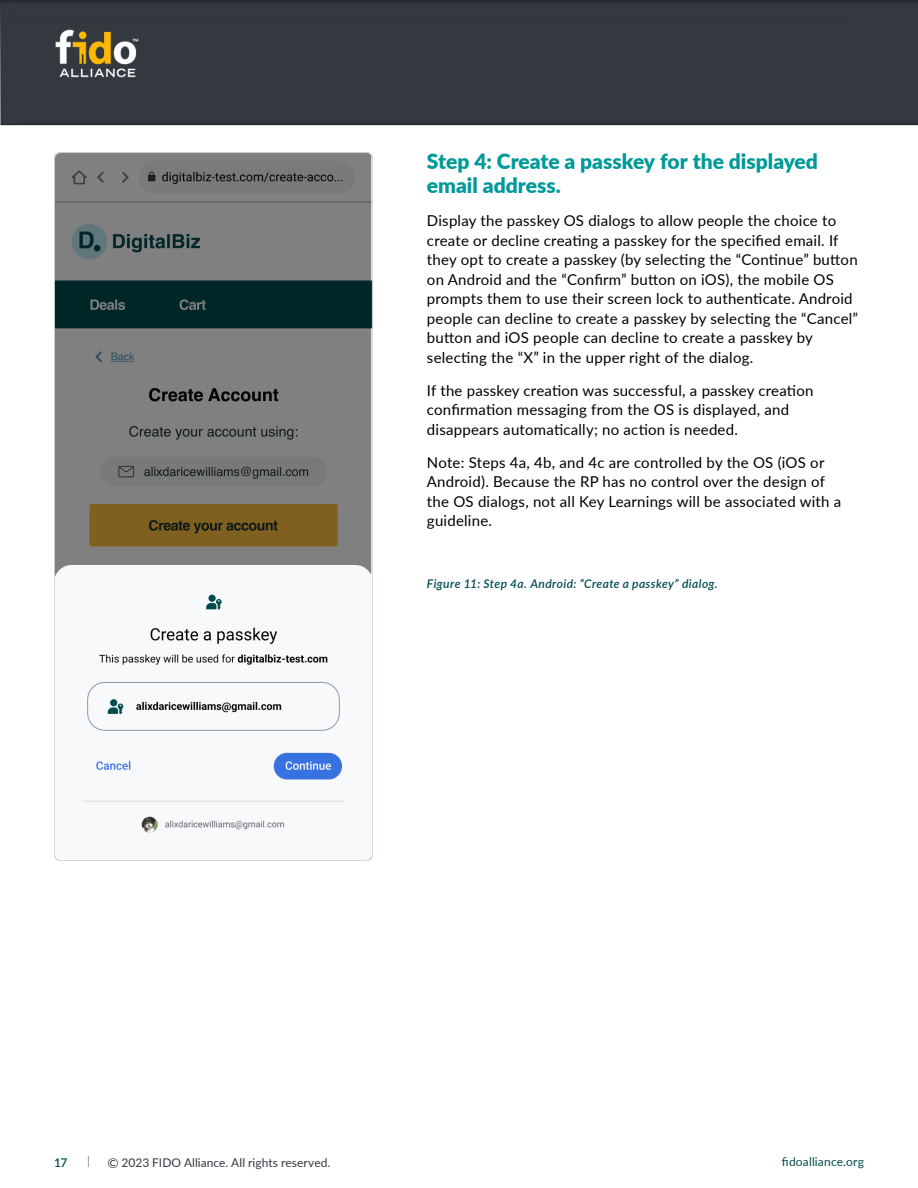
<style>
.page{position:relative;width:918px;height:1188px;background:#fff}
.page>*{position:absolute;margin:0;border:0;box-sizing:border-box;transform-origin:0 0}
.t1{font:900 21px/24px "Lato";color:#099}
.t2{font:15px/19.5px "Lato";letter-spacing:.015em;color:#000}
.t3{font:italic 600 12px "Lato";letter-spacing:.035em;color:#004b4e}
.t4{font:12px "Lato";letter-spacing:.005em;color:#343940}
.t5{font:12px "Lato";letter-spacing:.015em;color:#004b4e}
.t6{font:600 12px "Lato";color:#004b4e}
.t7{font:300 12px "Lato";color:#343940}
.s1{font-size:13.5px}
</style>
<div class="page">
<img style="left:54px;top:152px;width:319px;height:708px">
<div style="left:0;top:0;width:918px;height:138px;background:#000;opacity:.75"></div>
<img style="left:54px;top:27px;width:88px;height:53px">
<h1 class="t1" style="left:427px;top:149px;width:392px">Step 4: Create a passkey for the displayed email address.</h1>
<p class="t2" style="left:427px;top:210px;width:433px">Display the passkey OS dialogs to allow people the choice to create or decline creating a passkey for the specified email. If they opt to create a passkey (by selecting the “Continue” button on Android and the “Confirm” button on iOS), the mobile OS prompts them to use their screen lock to authenticate. Android people can decline to create a passkey by selecting the “Cancel” button and iOS people can decline to create a passkey by selecting the “X” in the upper right of the dialog.</p>
<p class="t2" style="left:427px;top:380px;width:388px">If the passkey creation was successful, a passkey creation confirmation messaging from the OS is displayed, and disappears automatically; no action is needed.</p>
<p class="t2" style="left:427px;top:452px;width:416px">Note: Steps 4a, 4b, and 4c are controlled by the OS (iOS or Android). Because the RP has no control over the design of the OS dialogs, not all Key Learnings will be associated with a guideline.</p>
<p class="t3" style="left:427px;top:575px;width:292px">Figure 11: Step 4a. Android: “Create a passkey” dialog.</p>
<p class="t6" style="left:54px;top:1153px;width:15px">17</p>
<p class="t7" style="left:87px;top:1152px;width:4px">|</p>
<p class="t4" style="left:108px;top:1154px;width:224px"><span class="s1">©</span> 2023 FIDO Alliance. All rights reserved.</p>
<p class="t5" style="left:782px;top:1153px;width:84px">fidoalliance.org</p>
</div>
